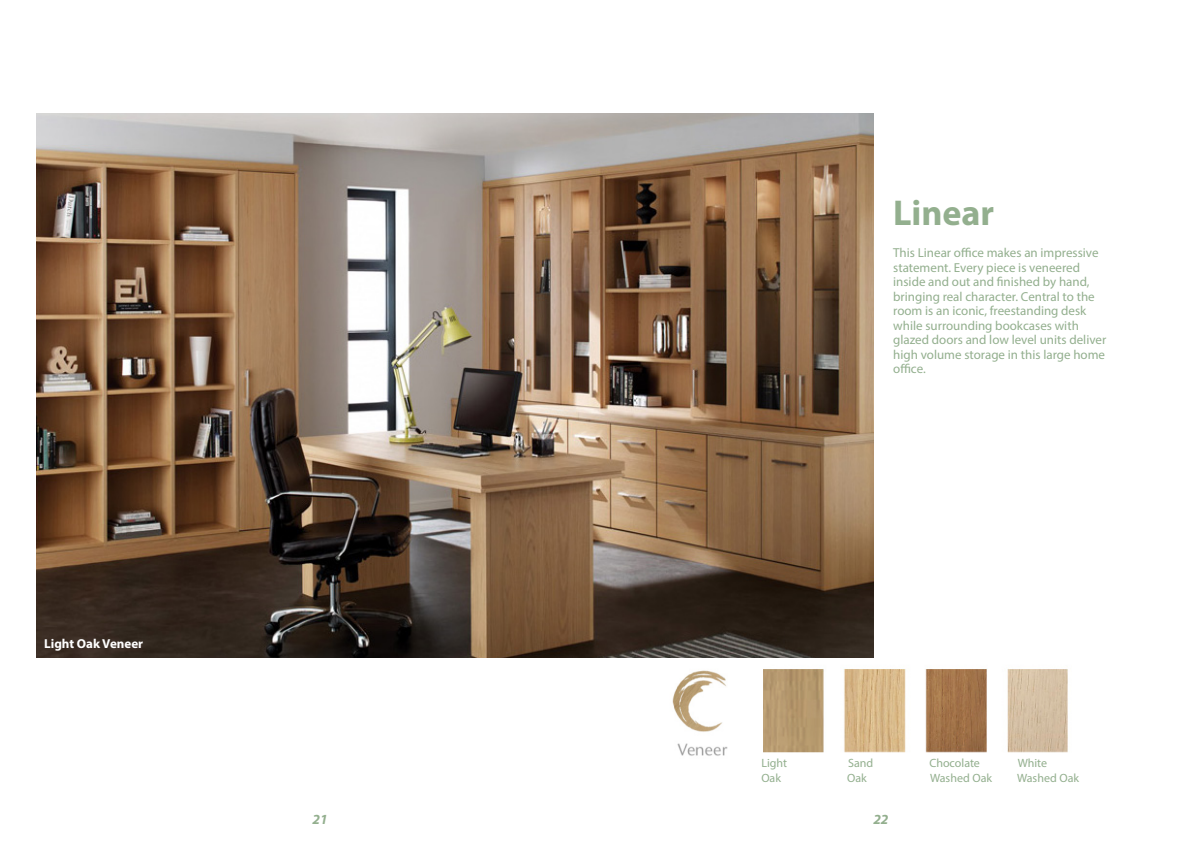
<style>
.page{position:relative;width:1191px;height:842px;background:#fff}
.page>*{position:absolute;margin:0;border:0;box-sizing:border-box;transform-origin:0 0}
.t1{font:700 36px "Myriad Pro";color:#93af8e}
.t2{font:italic 700 14px "Myriad Pro";color:#93af8e}
.t3{font:13px/14.5px "Myriad Pro";color:#93af8e}
.t4{font:700 13px "Myriad Pro";color:#fff}
.t5{font:12px "Myriad Pro";color:#93af8e}
</style>
<div class="page">
<img style="left:36px;top:113px;width:837px;height:545px">
<img style="left:763px;top:668px;width:305px;height:85px">
<img style="left:672px;top:670px;width:56px;height:86px">
<p class="t4" style="left:44px;top:635px;width:100px">Light Oak Veneer</p>
<p class="t2" style="left:313px;top:810px;width:17px">21</p>
<p class="t1" style="left:893px;top:190px;width:103px">Linear</p>
<p class="t3" style="left:893px;top:245px;width:214px">This Linear office makes an impressive statement. Every piece is veneered inside and out and finished by hand, bringing real character. Central to the room is an iconic, freestanding desk while surrounding bookcases with glazed doors and low level units deliver high volume storage in this large home office.</p>
<p class="t5" style="left:761px;top:756px;width:27px">Light</p>
<p class="t5" style="left:848px;top:756px;width:27px">Sand</p>
<p class="t5" style="left:929px;top:756px;width:52px">Chocolate</p>
<p class="t5" style="left:1017px;top:756px;width:31px">White</p>
<p class="t5" style="left:761px;top:770px;width:21px">Oak</p>
<p class="t5" style="left:847px;top:770px;width:21px">Oak</p>
<p class="t5" style="left:930px;top:770px;width:63px">Washed Oak</p>
<p class="t5" style="left:1017px;top:770px;width:63px">Washed Oak</p>
<p class="t2" style="left:873px;top:810px;width:17px">22</p>
</div>
